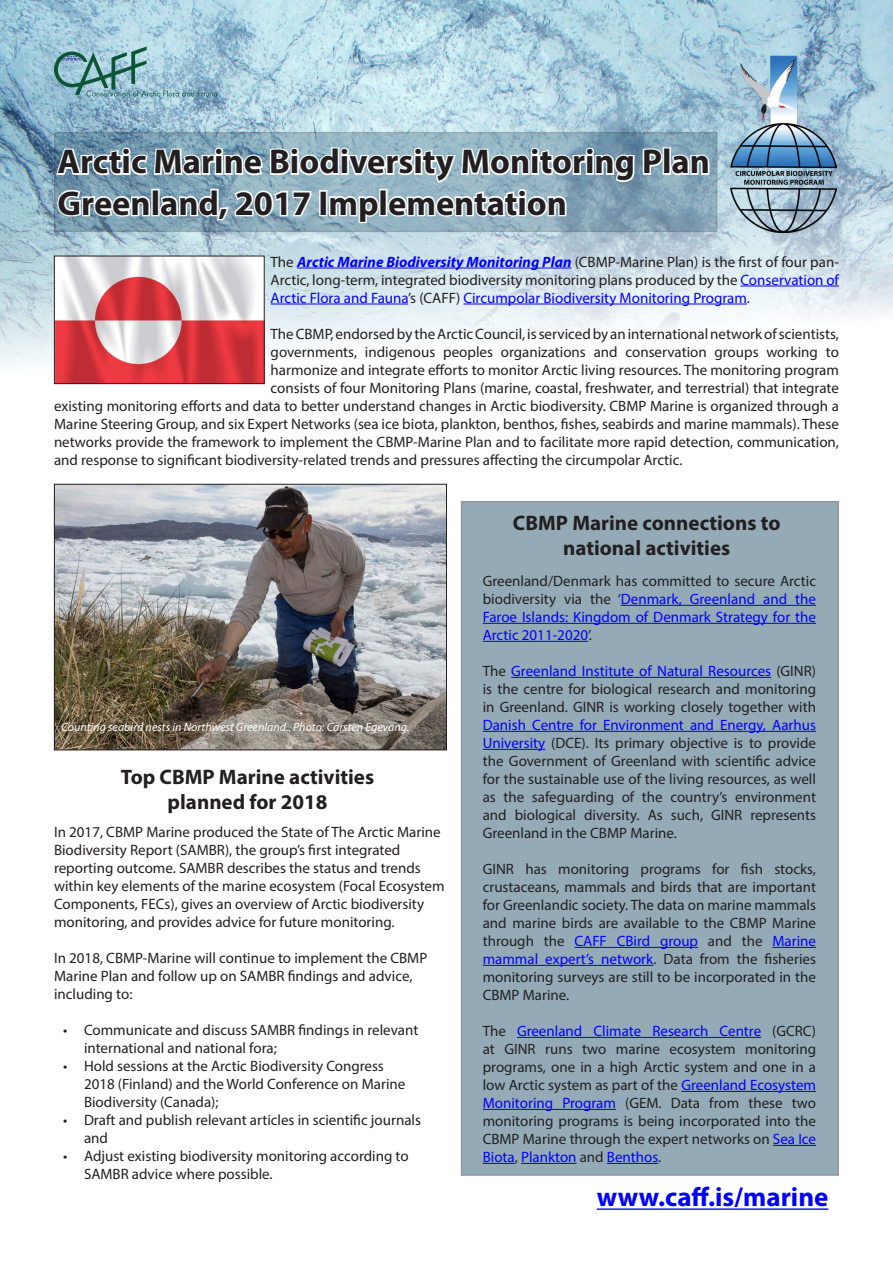
<style>
.page{position:relative;width:893px;height:1263px;background:#fff}
.page>*{position:absolute;margin:0;border:0;box-sizing:border-box;transform-origin:0 0}
.t1{font:700 34.5px "Myriad Pro";color:#231f20}
.Subtitle{font:700 27px "Myriad Pro";color:#00f}
.Subtitle-2{font:700 21px/25.2px "Myriad Pro";color:#231f20;text-align:center}
.Text{font:15px/18px "Myriad Pro";color:#231f20}
.Text-2{font:15px/18px "Myriad Pro";color:#00f;text-align:justify}
.credit{font:italic 12px "Myriad Pro";color:#fff}
.s1{font-weight:700;font-style:italic;color:#00f}
.s2{color:#00f}
.s3{color:#231f20}
</style>
<div class="page">
<img style="left:0;top:0;width:893px;height:385px">
<img style="left:730px;top:54px;width:107px;height:179px">
<hr style="left:597px;top:1208px;width:231px;height:2px;background:#00f">
<div style="left:461px;top:501px;width:378px;height:675px;background:#94aab7"></div>
<hr style="left:621px;top:605px;width:195px;height:1px;background:#00f">
<hr style="left:483px;top:623px;width:333px;height:1px;background:#00f">
<hr style="left:483px;top:641px;width:105px;height:1px;background:#00f">
<hr style="left:511px;top:677px;width:260px;height:1px;background:#00f">
<hr style="left:483px;top:731px;width:333px;height:1px;background:#00f">
<hr style="left:483px;top:749px;width:62px;height:1px;background:#00f">
<hr style="left:574px;top:947px;width:124px;height:1px;background:#00f">
<hr style="left:772px;top:947px;width:44px;height:1px;background:#00f">
<hr style="left:483px;top:965px;width:170px;height:1px;background:#00f">
<hr style="left:517px;top:1037px;width:244px;height:1px;background:#00f">
<hr style="left:681px;top:1091px;width:135px;height:1px;background:#00f">
<hr style="left:483px;top:1109px;width:133px;height:1px;background:#00f">
<hr style="left:773px;top:1145px;width:43px;height:1px;background:#00f">
<hr style="left:483px;top:1163px;width:32px;height:1px;background:#00f">
<hr style="left:521px;top:1163px;width:56px;height:1px;background:#00f">
<hr style="left:607px;top:1163px;width:51px;height:1px;background:#00f">
<hr style="left:297px;top:268px;width:274px;height:1px;background:#00f">
<hr style="left:740px;top:286px;width:99px;height:1px;background:#00f">
<hr style="left:271px;top:304px;width:137px;height:1px;background:#00f">
<hr style="left:463px;top:304px;width:284px;height:1px;background:#00f">
<img style="left:56px;top:486px;width:389px;height:262px">
<div style="left:54px;top:484px;width:393px;height:266px;border:1px solid #231f20"></div>
<svg style="left:54px;top:17px;width:657px;height:242px"></svg>
<img style="left:56px;top:258px;width:207px;height:124px">
<div style="left:54px;top:256px;width:211px;height:128px;border:1px solid #231f20"></div>
<p class="t1" style="left:58px;top:139px;width:654px">Arctic Marine Biodiversity Monitoring Plan</p>
<p class="t1" style="left:58px;top:181px;width:511px">Greenland, 2017 Implementation</p>
<p class="Text" style="left:271px;top:252px;width:570px;text-align:justify">The <span class="s1">Arctic Marine Biodiversity Monitoring Plan</span> (CBMP-Marine Plan) is the first of four pan-Arctic, long-term, integrated biodiversity monitoring plans produced by the <span class="s2">Conservation of Arctic Flora and Fauna</span>’s (CAFF) <span class="s2">Circumpolar Biodiversity Monitoring Program</span>.</p>
<p class="Text" style="left:271px;top:324px;width:570px">The CBMP, endorsed by the Arctic Council, is serviced by an international network of scientists,</p>
<p class="Text" style="left:271px;top:342px;width:570px">governments, indigenous peoples organizations and conservation groups working to</p>
<p class="Text" style="left:271px;top:360px;width:570px">harmonize and integrate efforts to monitor Arctic living resources. The monitoring program</p>
<p class="Text" style="left:271px;top:378px;width:570px">consists of four Monitoring Plans (marine, coastal, freshwater, and terrestrial) that integrate</p>
<p class="Text" style="left:54px;top:396px;width:786px">existing monitoring efforts and data to better understand changes in Arctic biodiversity. CBMP Marine is organized through a</p>
<p class="Text" style="left:54px;top:414px;width:786px">Marine Steering Group, and six Expert Networks (sea ice biota, plankton, benthos, fishes, seabirds and marine mammals). These</p>
<p class="Text" style="left:54px;top:432px;width:786px">networks provide the framework to implement the CBMP-Marine Plan and to facilitate more rapid detection, communication,</p>
<p class="Text" style="left:54px;top:450px;width:630px">and response to significant biodiversity-related trends and pressures affecting the circumpolar Arctic.</p>
<p class="credit" style="left:61px;top:720px;width:350px">Counting seabird nests in Northwest Greenland.. Photo: Carsten Egevang.</p>
<p class="Subtitle-2" style="left:121px;top:764px;width:255px">Top CBMP Marine activities planned for 2018</p>
<p class="Text" style="left:54px;top:823px;width:392px">In 2017, CBMP Marine produced the State of The Arctic Marine Biodiversity Report (SAMBR), the group’s first integrated reporting outcome. SAMBR describes the status and trends within key elements of the marine ecosystem (Focal Ecosystem Components, FECs), gives an overview of Arctic biodiversity monitoring, and provides advice for future monitoring.</p>
<p class="Text" style="left:54px;top:949px;width:375px">In 2018, CBMP-Marine will continue to implement the CBMP<br>Marine Plan and follow up on SAMBR findings and advice, including to:</p>
<p class="Text" style="left:84px;top:1021px;width:336px;text-indent:-21px">• Communicate and discuss SAMBR findings in relevant international and national fora;</p>
<p class="Text" style="left:84px;top:1057px;width:323px;text-indent:-21px">• Hold sessions at the Arctic Biodiversity Congress<br>2018 (Finland) and the World Conference on Marine<br>Biodiversity (Canada);</p>
<p class="Text" style="left:84px;top:1111px;width:339px;text-indent:-21px">• Draft and publish relevant articles in scientific journals and</p>
<p class="Text" style="left:84px;top:1147px;width:326px;text-indent:-21px">• Adjust existing biodiversity monitoring according to<br>SAMBR advice where possible.</p>
<p class="Subtitle-2" style="left:513px;top:510px;width:269px">CBMP Marine connections to national activities</p>
<p class="Text-2" style="left:483px;top:571px;width:335px"><span class="s3">Greenland/Denmark has committed to secure Arctic biodiversity via the ‘</span>Denmark, Greenland and the Faroe Islands: Kingdom of Denmark Strategy for the Arctic 2011-2020<span class="s3">’.</span></p>
<p class="Text" style="left:483px;top:661px;width:335px;text-align:justify">The <span class="s2">Greenland Institute of Natural Resources</span> (GINR) is the centre for biological research and monitoring in Greenland. GINR is working closely together with <span class="s2">Danish Centre for Environment and Energy, Aarhus University</span> (DCE). Its primary objective is to provide the Government of Greenland with scientific advice for the sustainable use of the living resources, as well as the safeguarding of the country’s environment and biological diversity. As such, GINR represents Greenland in the CBMP Marine.</p>
<p class="Text" style="left:483px;top:859px;width:335px;text-align:justify">GINR has monitoring programs for fish stocks, crustaceans, mammals and birds that are important for Greenlandic society. The data on marine mammals and marine birds are available to the CBMP Marine through the <span class="s2">CAFF CBird group</span> and the <span class="s2">Marine mammal expert’s network</span>. Data from the fisheries monitoring surveys are still to be incorporated in the CBMP Marine.</p>
<p class="Text" style="left:483px;top:1021px;width:335px;text-align:justify">The <span class="s2">Greenland Climate Research Centre</span> (GCRC) at GINR runs two marine ecosystem monitoring programs, one in a high Arctic system and one in a low Arctic system as part of the <span class="s2">Greenland Ecosystem Monitoring Program</span> (GEM. Data from these two monitoring programs is being incorporated into the CBMP Marine through the expert networks on <span class="s2">Sea Ice Biota</span>, <span class="s2">Plankton</span> and <span class="s2">Benthos</span>.</p>
<p class="Subtitle" style="left:597px;top:1180px;width:233px">www.caff.is/marine</p>
</div>
